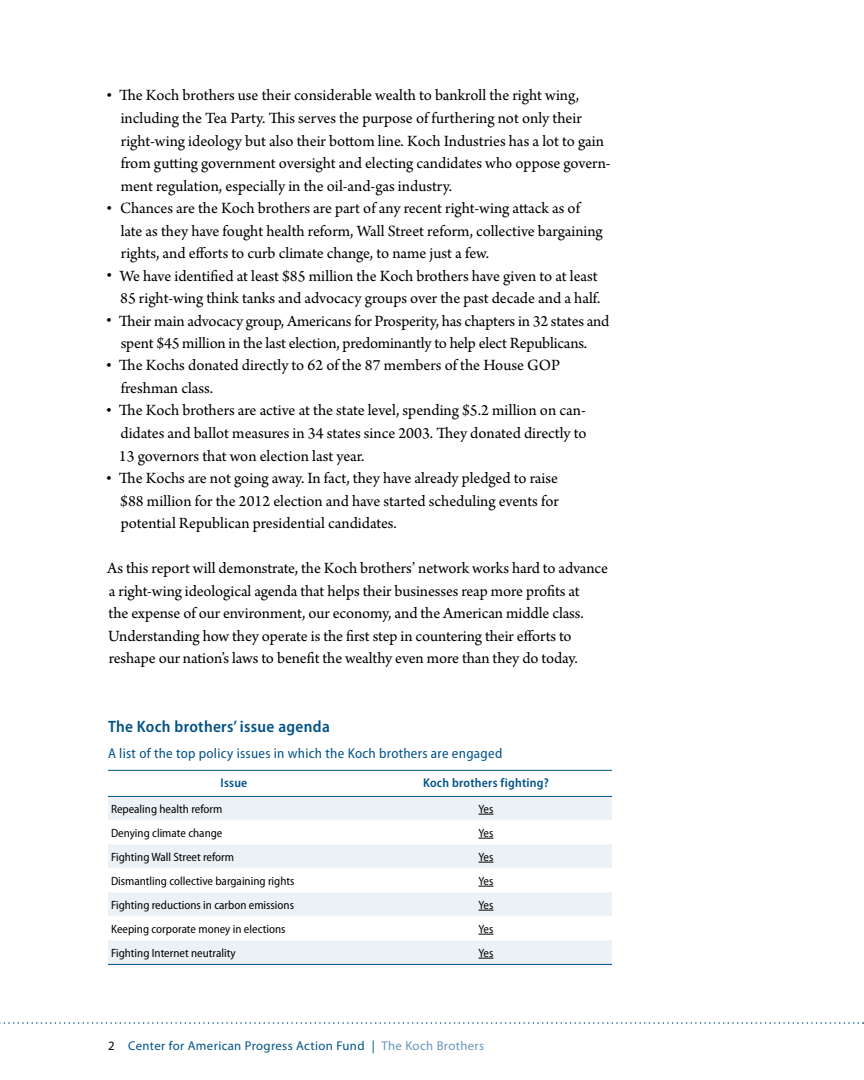
<style>
.page{position:relative;width:864px;height:1080px;background:#fff}
.page>*{position:absolute;margin:0;border:0;box-sizing:border-box;transform-origin:0 0}
.t1{font:16.5px/22.5px "Arno Pro";letter-spacing:-.005em;color:#000}
.t2{font:600 semi-condensed 16.5px "Myriad Pro";letter-spacing:.02em;color:#005288}
.t3{font:semi-condensed 14.25px "Myriad Pro";letter-spacing:.02em;color:#005288}
.t4{font:12.75px "Myriad Pro";letter-spacing:.03em;color:#005288}
.t5{font:600 semi-condensed 12.75px "Myriad Pro";letter-spacing:.02em;color:#005288}
.t6{font:semi-condensed 12px "Myriad Pro";color:#000}
.s1{color:#000}
.s2{color:#6697b8}
</style>
<div class="page">
<svg style="left:0;top:1022px;width:864px;height:2px"></svg>
<div style="left:108px;top:797px;width:504px;height:167px;background:#ebf1f5"></div>
<svg style="left:108px;top:820px;width:504px;height:120px"></svg>
<hr style="left:108px;top:770px;width:252px;height:1px;background:#005288">
<hr style="left:360px;top:770px;width:252px;height:1px;background:#005288">
<hr style="left:108px;top:796px;width:252px;height:1px;background:#005288">
<hr style="left:360px;top:796px;width:252px;height:1px;background:#005288">
<hr style="left:108px;top:964px;width:252px;height:1px;background:#005288">
<hr style="left:360px;top:964px;width:252px;height:1px;background:#005288">
<svg style="left:479px;top:814px;width:15px;height:1px"></svg>
<svg style="left:479px;top:838px;width:15px;height:1px"></svg>
<svg style="left:479px;top:862px;width:15px;height:1px"></svg>
<svg style="left:479px;top:886px;width:15px;height:1px"></svg>
<svg style="left:479px;top:910px;width:15px;height:1px"></svg>
<svg style="left:479px;top:934px;width:15px;height:1px"></svg>
<svg style="left:479px;top:958px;width:15px;height:1px"></svg>
<p class="t1" style="left:121px;top:85px;width:492px;text-indent:-15px">• The Koch brothers use their considerable wealth to bankroll the right wing, including the Tea Party. This serves the purpose of furthering not only their right-wing ideology but also their bottom line. Koch Industries has a lot to gain from gutting government oversight and electing candidates who oppose govern&shy;ment regulation, especially in the oil-and-gas industry.</p>
<p class="t1" style="left:121px;top:198px;width:484px;text-indent:-15px">• Chances are the Koch brothers are part of any recent right-wing attack as of late as they have fought health reform, Wall Street reform, collective bargaining rights, and efforts to curb climate change, to name just a few.</p>
<p class="t1" style="left:106px;top:265px;width:496px;text-align:right">• We have identified at least $85 million the Koch brothers have given to at least<br>85 right-wing think tanks and advocacy groups over the past decade and a half.</p>
<p class="t1" style="left:106px;top:310px;width:505px;text-align:center">• Their main advocacy group, Americans for Prosperity, has chapters in 32 states and spent $45 million in the last election, predominantly to help elect Republicans.</p>
<p class="t1" style="left:121px;top:355px;width:441px;text-indent:-15px">• The Kochs donated directly to 62 of the 87 members of the House GOP freshman class.</p>
<p class="t1" style="left:119px;top:400px;width:469px;text-align:justify;text-indent:-13px">• The Koch brothers are active at the state level, spending $5.2 million on can&shy;didates and ballot measures in 34 states since 2003. They donated directly to 13 governors that won election last year.</p>
<p class="t1" style="left:120px;top:468px;width:440px;text-align:justify;text-indent:-14px">• The Kochs are not going away. In fact, they have already pledged to raise $88 million for the 2012 election and have started scheduling events for potential Republican presidential candidates.</p>
<p class="t1" style="left:107px;top:558px;width:503px">As this report will demonstrate, the Koch brothers’ network works hard to advance a right-wing ideological agenda that helps their businesses reap more profits at<br>the expense of our environment, our economy, and the American middle class.<br>Understanding how they operate is the first step in countering their efforts to reshape our nation’s laws to benefit the wealthy even more than they do today.</p>
<p class="t2" style="left:108px;top:718px;width:223px">The Koch brothers’ issue agenda</p>
<p class="t3" style="left:108px;top:746px;width:396px">A list of the top policy issues in which the Koch brothers are engaged</p>
<p class="t5" style="left:221px;top:776px;width:28px">Issue</p>
<p class="t5" style="left:423px;top:776px;width:127px">Koch brothers fighting?</p>
<p class="t6" style="left:111px;top:802px;width:113px">Repealing health reform</p>
<p class="t6" style="left:479px;top:802px;width:16px">Yes</p>
<p class="t6" style="left:111px;top:826px;width:113px">Denying climate change</p>
<p class="t6" style="left:479px;top:826px;width:16px">Yes</p>
<p class="t6" style="left:111px;top:850px;width:125px">Fighting Wall Street reform</p>
<p class="t6" style="left:479px;top:850px;width:16px">Yes</p>
<p class="t6" style="left:111px;top:874px;width:185px">Dismantling collective bargaining rights</p>
<p class="t6" style="left:479px;top:874px;width:16px">Yes</p>
<p class="t6" style="left:111px;top:898px;width:185px">Fighting reductions in carbon emissions</p>
<p class="t6" style="left:479px;top:898px;width:16px">Yes</p>
<p class="t6" style="left:111px;top:922px;width:176px">Keeping corporate money in elections</p>
<p class="t6" style="left:479px;top:922px;width:16px">Yes</p>
<p class="t6" style="left:111px;top:946px;width:126px">Fighting Internet neutrality</p>
<p class="t6" style="left:479px;top:946px;width:16px">Yes</p>
<p class="t4" style="left:108px;top:1038px;width:378px"><span class="s1">2</span> Center for American Progress Action Fund | <span class="s2">The Koch Brothers</span></p>
</div>
